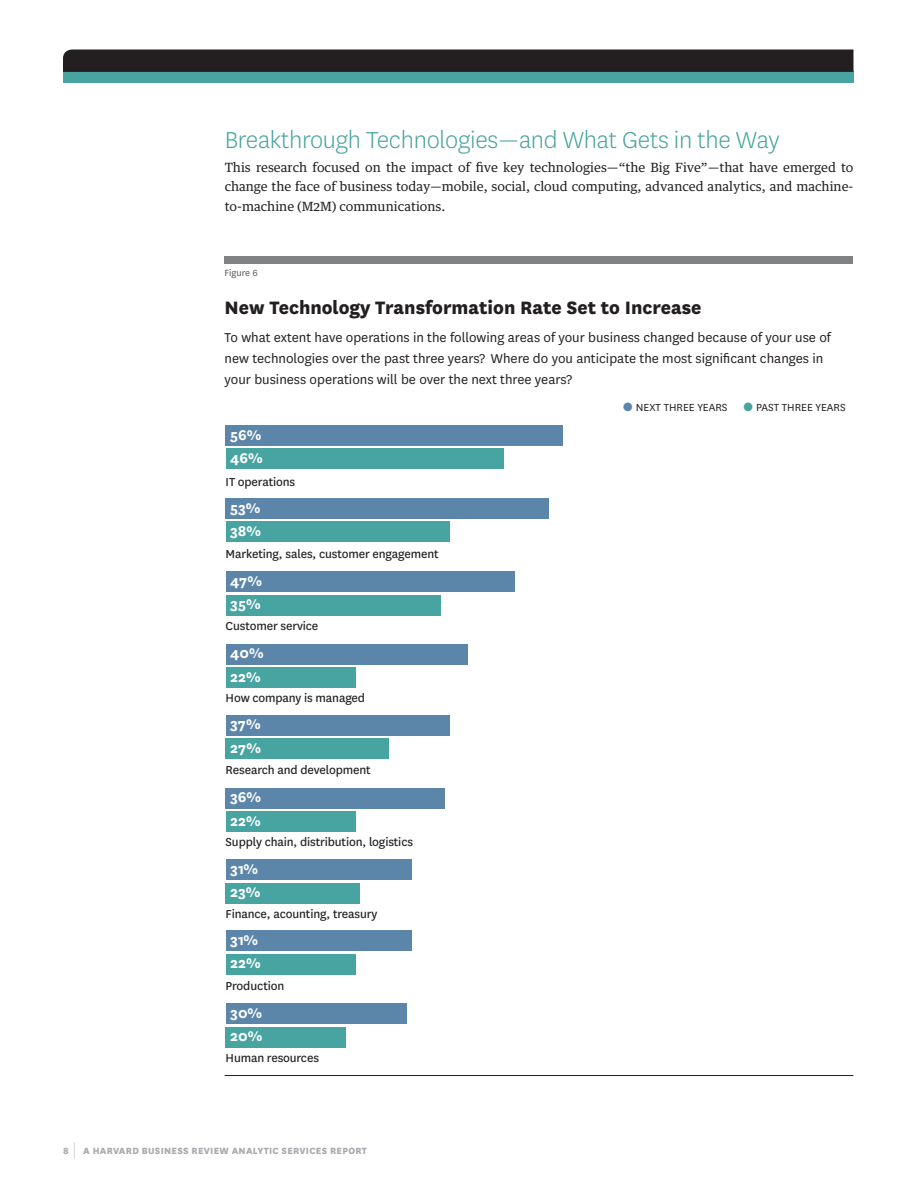
<style>
.page{position:relative;width:918px;height:1188px;background:#fff}
.page>*{position:absolute;margin:0;border:0;box-sizing:border-box;transform-origin:0 0}
.b-head{font:300 27px "National HBR";letter-spacing:-.01em;color:#48a4a0}
.t1{font:800 21px "National HBR";color:#231f20}
.t2{font:700 16.5px/23.5px "National HBR";color:#fff}
.t3{font:15px/21px "National HBR";color:#231f20}
.t4{font:13.5px "National HBR";letter-spacing:-.01em;color:#231f20}
.body_no_indent{font:12.75px/19.5px "Guardian Text Egyp HBR";color:#231f20;text-align:justify}
.t5{font:12px "National HBR";color:#231f20}
.t6{font:800 10.5px "National HBR";letter-spacing:.025em;color:#a8a9ad}
.t7{font:10.5px "National HBR";color:#57585a}
.s1{font-weight:100;font-size:22.5px}
.s2{color:#5b85a9}
.s3{color:#48a4a0}
</style>
<div class="page">
<div style="left:63px;top:72px;width:791px;height:11px;background:#48a4a0"></div>
<div style="left:63px;top:50px;width:791px;height:22px;background:#231f20"></div>
<div style="left:225px;top:256px;width:628px;height:7px;background:#808285"></div>
<div style="left:226px;top:425px;width:337px;height:21px;background:#5b85a9"></div>
<div style="left:226px;top:449px;width:277px;height:20px;background:#48a4a0"></div>
<div style="left:226px;top:498px;width:323px;height:21px;background:#5b85a9"></div>
<div style="left:226px;top:522px;width:224px;height:20px;background:#48a4a0"></div>
<div style="left:226px;top:571px;width:289px;height:21px;background:#5b85a9"></div>
<div style="left:226px;top:595px;width:215px;height:20px;background:#48a4a0"></div>
<div style="left:226px;top:644px;width:241px;height:20px;background:#5b85a9"></div>
<div style="left:226px;top:667px;width:130px;height:21px;background:#48a4a0"></div>
<div style="left:226px;top:715px;width:224px;height:20px;background:#5b85a9"></div>
<div style="left:226px;top:738px;width:163px;height:21px;background:#48a4a0"></div>
<div style="left:226px;top:788px;width:219px;height:21px;background:#5b85a9"></div>
<div style="left:226px;top:812px;width:130px;height:20px;background:#48a4a0"></div>
<div style="left:226px;top:859px;width:185px;height:21px;background:#5b85a9"></div>
<div style="left:226px;top:883px;width:134px;height:20px;background:#48a4a0"></div>
<div style="left:226px;top:930px;width:185px;height:21px;background:#5b85a9"></div>
<div style="left:226px;top:954px;width:130px;height:20px;background:#48a4a0"></div>
<div style="left:226px;top:1003px;width:181px;height:21px;background:#5b85a9"></div>
<div style="left:226px;top:1027px;width:120px;height:20px;background:#48a4a0"></div>
<hr style="left:225px;top:1075px;width:628px;height:1px;background:#231f20">
<p class="b-head" style="left:225px;top:123px;width:556px">Breakthrough Technologies—and What Gets in the Way</p>
<p class="body_no_indent" style="left:225px;top:156px;width:630px">This research focused on the impact of five key technologies—“the Big Five”—that have emerged to change the face of business today—mobile, social, cloud computing, advanced analytics, and machine&shy;to-machine (M2M) communications.</p>
<p class="t7" style="left:225px;top:266px;width:35px">Figure 6</p>
<p class="t1" style="left:225px;top:293px;width:479px">New Technology Transformation Rate Set to Increase</p>
<p class="t3" style="left:225px;top:327px;width:608px">To what extent have operations in the following areas of your business changed because of your use of new technologies over the past three years? Where do you anticipate the most significant changes in your business operations will be over the next three years?</p>
<p class="t2" style="left:230px;top:422px;width:34px">56%<br>46%</p>
<p class="t2" style="left:230px;top:495px;width:32px">53%<br>38%</p>
<p class="t2" style="left:230px;top:568px;width:33px">47%<br>35%</p>
<p class="t2" style="left:230px;top:640px;width:35px">40%<br>22%</p>
<p class="t2" style="left:230px;top:711px;width:32px">37%<br>27%</p>
<p class="t2" style="left:230px;top:784px;width:32px">36%<br>22%</p>
<p class="t2" style="left:230px;top:856px;width:32px">31%<br>23%</p>
<p class="t2" style="left:230px;top:927px;width:32px">31%<br>22%</p>
<p class="t2" style="left:230px;top:1000px;width:34px">30%<br>20%</p>
<p class="t4" style="left:226px;top:473px;width:71px">IT operations</p>
<p class="t4" style="left:226px;top:545px;width:215px">Marketing, sales, customer engagement</p>
<p class="t4" style="left:226px;top:617px;width:94px">Customer service</p>
<p class="t4" style="left:226px;top:689px;width:141px">How company is managed</p>
<p class="t4" style="left:226px;top:761px;width:147px">Research and development</p>
<p class="t4" style="left:226px;top:833px;width:189px">Supply chain, distribution, logistics</p>
<p class="t4" style="left:226px;top:905px;width:153px">Finance, acounting, treasury</p>
<p class="t4" style="left:226px;top:977px;width:60px">Production</p>
<p class="t4" style="left:226px;top:1049px;width:95px">Human resources</p>
<p class="t6" style="left:63px;top:1143px;width:305px">8 <span class="s1">|</span> A HARVARD BUSINESS REVIEW ANALYTIC SERVICES REPORT</p>
<p class="t5" style="left:623px;top:400px;width:106px"><span class="s2">●</span> NEXT THREE YEARS</p>
<p class="t5" style="left:743px;top:400px;width:104px"><span class="s3">●</span> PAST THREE YEARS</p>
</div>
